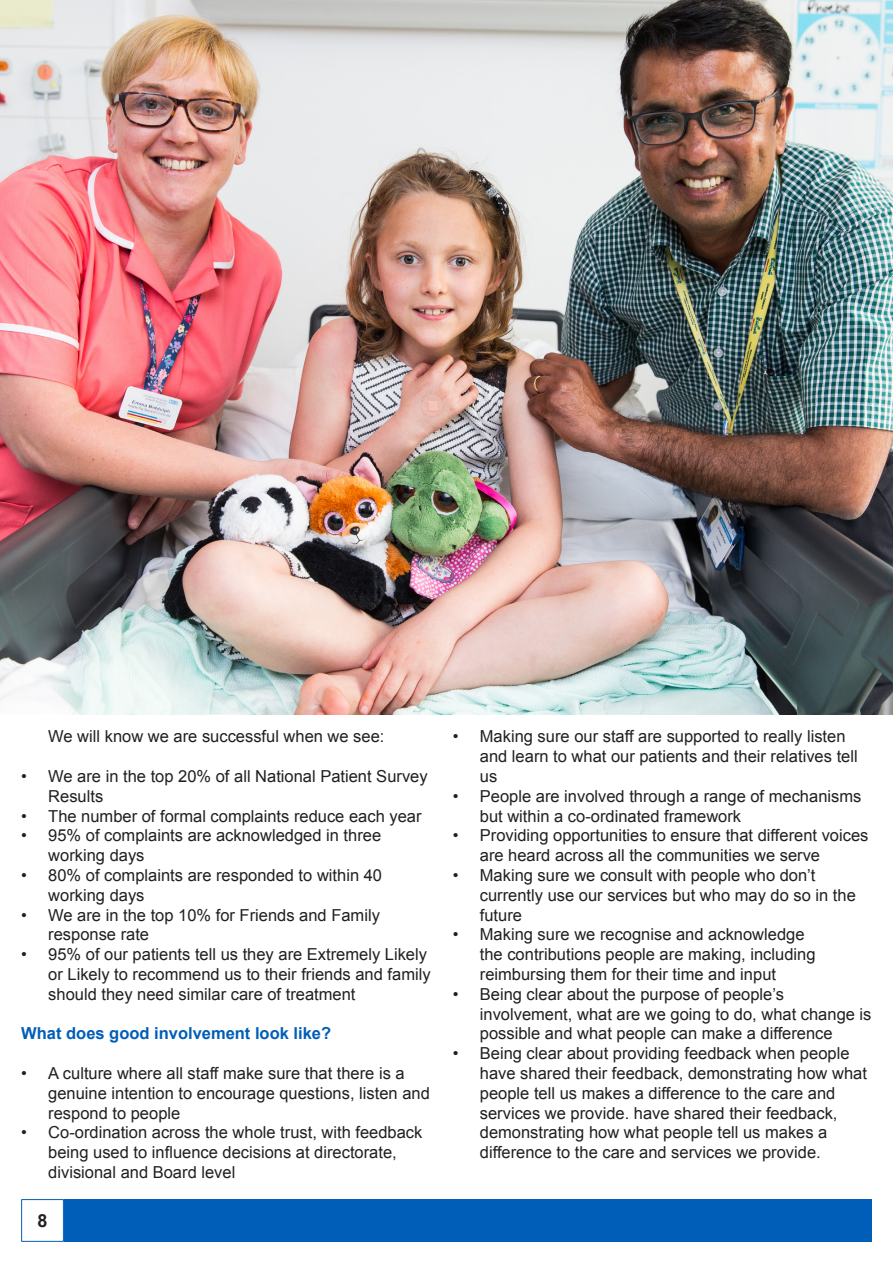
<style>
.page{position:relative;width:893px;height:1263px;background:#fff}
.page>*{position:absolute;margin:0;border:0;box-sizing:border-box;transform-origin:0 0}
.t1{font:700 18px "Arial";color:#231f20}
.t2{font:16.5px/19.8px "Arial";color:#231f20}
.t3{font:700 16.5px "Arial";color:#005eb8}
</style>
<div class="page">
<img style="left:0;top:0;width:893px;height:714px">
<div style="left:64px;top:1199px;width:808px;height:43px;background:#005eb8"></div>
<div style="left:21px;top:1199px;width:43px;height:43px;border:1px solid #005eb8"></div>
<p class="t2" style="left:48px;top:727px;width:338px">We will know we are successful when we see:</p>
<p class="t2" style="left:48px;top:766px;width:381px;text-indent:-27px">• We are in the top 20% of all National Patient Survey<br>Results</p>
<p class="t2" style="left:21px;top:806px;width:402px">• The number of formal complaints reduce each year</p>
<p class="t2" style="left:48px;top:826px;width:334px;text-indent:-27px">• 95% of complaints are acknowledged in three working days</p>
<p class="t2" style="left:48px;top:865px;width:335px;text-indent:-27px">• 80% of complaints are responded to within 40 working days</p>
<p class="t2" style="left:48px;top:905px;width:333px;text-indent:-27px">• We are in the top 10% for Friends and Family response rate</p>
<p class="t2" style="left:48px;top:944px;width:384px;text-indent:-27px">• 95% of our patients tell us they are Extremely Likely or Likely to recommend us to their friends and family should they need similar care of treatment</p>
<p class="t3" style="left:21px;top:1022px;width:311px">What does good involvement look like?</p>
<p class="t2" style="left:48px;top:1063px;width:383px;text-indent:-27px">• A culture where all staff make sure that there is a genuine intention to encourage questions, listen and respond to people</p>
<p class="t2" style="left:48px;top:1123px;width:376px;text-indent:-27px">• Co-ordination across the whole trust, with feedback being used to influence decisions at directorate, divisional and Board level</p>
<p class="t1" style="left:38px;top:1209px;width:12px">8</p>
<p class="t2" style="left:480px;top:727px;width:379px;text-indent:-27px">• Making sure our staff are supported to really listen and learn to what our patients and their relatives tell us</p>
<p class="t2" style="left:480px;top:786px;width:383px;text-indent:-27px">• People are involved through a range of mechanisms but within a co-ordinated framework</p>
<p class="t2" style="left:480px;top:826px;width:390px;text-indent:-27px">• Providing opportunities to ensure that different voices are heard across all the communities we serve</p>
<p class="t2" style="left:480px;top:865px;width:377px;text-indent:-27px">• Making sure we consult with people who don’t currently use our services but who may do so in the future</p>
<p class="t2" style="left:480px;top:925px;width:337px;text-indent:-27px">• Making sure we recognise and acknowledge the contributions people are making, including reimbursing them for their time and input</p>
<p class="t2" style="left:480px;top:984px;width:393px;text-indent:-27px">• Being clear about the purpose of people’s involvement, what are we going to do, what change is possible and what people can make a difference</p>
<p class="t2" style="left:480px;top:1043px;width:389px;text-indent:-27px">• Being clear about providing feedback when people have shared their feedback, demonstrating how what people tell us makes a difference to the care and services we provide. have shared their feedback, demonstrating how what people tell us makes a difference to the care and services we provide.</p>
</div>
